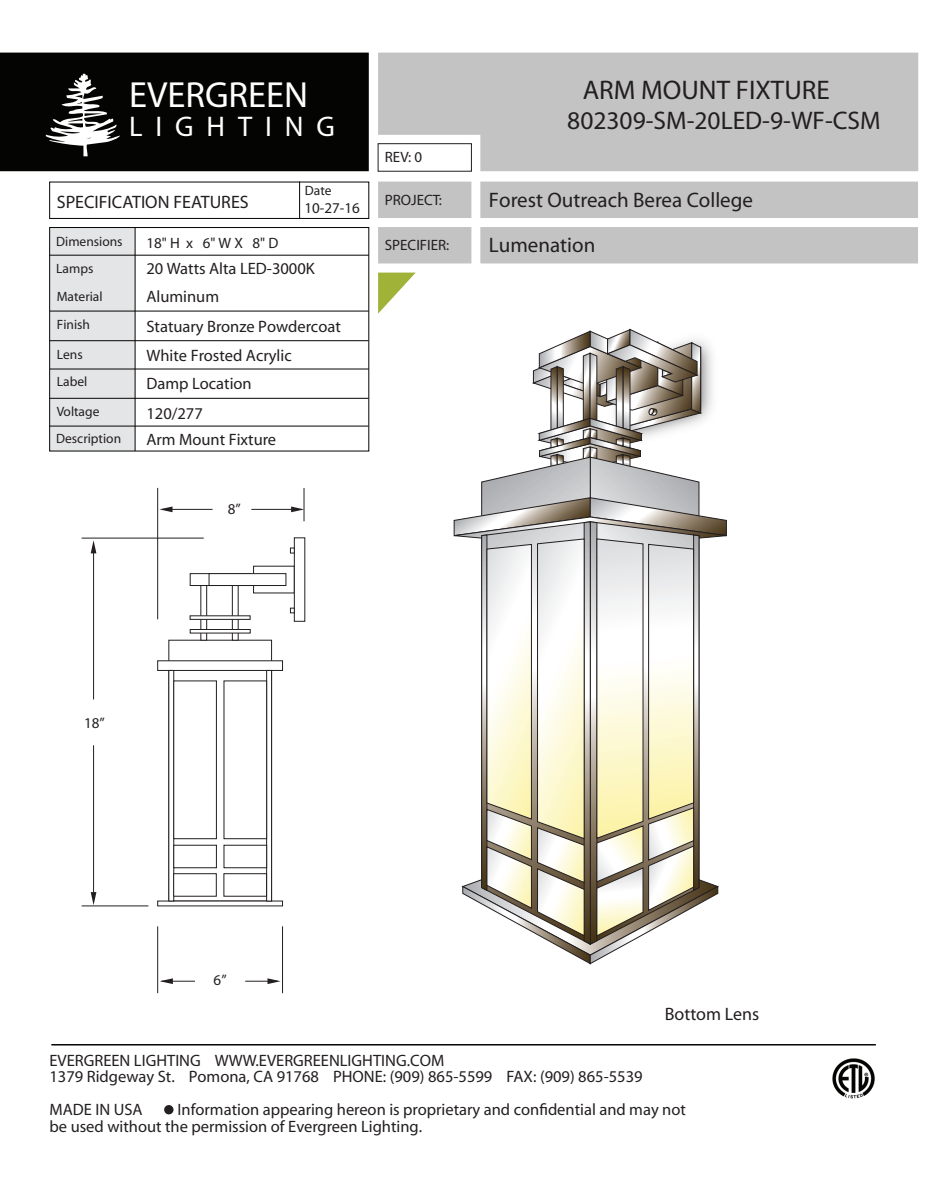
<style>
.page{position:relative;width:942px;height:1188px;background:#fff}
.page>*{position:absolute;margin:0;border:0;box-sizing:border-box;transform-origin:0 0}
.t1{font:700 36.45px "Helvetica Neue LT Com";color:#fff}
.t2{font:500 28.5px "Helvetica Neue LT Com";letter-spacing:.45em;color:#fff}
.t3{font:700 27px "Helvetica Neue LT Com";color:#231f20}
.t4{font:25.5px "Helvetica Neue LT Com";color:#231f20}
.t5{font:700 21px "Helvetica Neue LT Com";color:#231f20}
.t6{font:700 18px "Helvetica Neue LT Com";color:#231f20}
.t7{font:18px "Myriad";color:#231f20}
.t8{font:16.5px/16.5px "Helvetica Neue LT Com";color:#231f20}
.t9{font:700 16.5px "Helvetica Neue LT Com";color:#231f20}
.t10{font:15px "Helvetica Neue LT Com";color:#231f20}
.t11{font:13.5px/27.6px "Helvetica Neue LT Com";color:#231f20}
</style>
<div class="page">
<div style="left:378px;top:53px;width:540px;height:118px;background:#c3c3c3"></div>
<div style="left:378px;top:144px;width:93px;height:27px;background:#fff"></div>
<div style="left:0;top:53px;width:369px;height:118px;background:#040503"></div>
<svg style="left:46px;top:73px;width:74px;height:83px"></svg>
<svg style="left:51px;top:1044px;width:825px;height:2px"></svg>
<div style="left:164px;top:1105px;width:9px;height:9px;background:#231f20;border-radius:50%"></div>
<div style="left:480px;top:182px;width:438px;height:36px;background:#c3c3c3"></div>
<div style="left:378px;top:182px;width:93px;height:36px;background:#c3c3c3"></div>
<div style="left:480px;top:227px;width:438px;height:36px;background:#c3c3c3"></div>
<div style="left:378px;top:227px;width:93px;height:36px;background:#c3c3c3"></div>
<img style="left:832px;top:1058px;width:43px;height:41px">
<svg style="left:378px;top:273px;width:38px;height:41px"></svg>
<img style="left:629px;top:328px;width:84px;height:93px">
<div style="left:49px;top:182px;width:320px;height:37px;border:1px solid #040503"></div>
<svg style="left:299px;top:181px;width:1px;height:38px"></svg>
<svg style="left:49px;top:227px;width:320px;height:225px"></svg>
<svg style="left:591px;top:468px;width:109px;height:29px"></svg>
<svg style="left:481px;top:468px;width:110px;height:29px"></svg>
<svg style="left:453px;top:497px;width:274px;height:467px"></svg>
<svg style="left:533px;top:329px;width:168px;height:139px"></svg>
<svg style="left:245px;top:926px;width:38px;height:68px"></svg>
<svg style="left:157px;top:926px;width:38px;height:68px"></svg>
<svg style="left:81px;top:745px;width:68px;height:162px"></svg>
<div style="left:157px;top:660px;width:126px;height:11px;border:1px solid #231f20"></div>
<div style="left:168px;top:670px;width:6px;height:231px;border:1px solid #231f20"></div>
<div style="left:266px;top:670px;width:6px;height:231px;border:1px solid #231f20"></div>
<div style="left:224px;top:681px;width:43px;height:158px;border:1px solid #231f20"></div>
<div style="left:224px;top:845px;width:43px;height:23px;border:1px solid #231f20"></div>
<div style="left:232px;top:585px;width:6px;height:56px;border:1px solid #231f20"></div>
<div style="left:190px;top:629px;width:61px;height:4px;border:1px solid #231f20"></div>
<hr style="left:190px;top:616px;width:60px;height:3px;background:#fff">
<div style="left:190px;top:615px;width:60px;height:5px;border:1px solid #231f20"></div>
<div style="left:209px;top:573px;width:77px;height:13px;border:1px solid #231f20"></div>
<div style="left:294px;top:537px;width:11px;height:85px;border:1px solid #231f20"></div>
<svg style="left:290px;top:608px;width:5px;height:5px"></svg>
<svg style="left:290px;top:548px;width:5px;height:5px"></svg>
<div style="left:173px;top:681px;width:44px;height:158px;border:1px solid #231f20"></div>
<div style="left:173px;top:845px;width:44px;height:23px;border:1px solid #231f20"></div>
<div style="left:223px;top:873px;width:44px;height:24px;border:1px solid #231f20"></div>
<div style="left:173px;top:873px;width:44px;height:24px;border:1px solid #231f20"></div>
<svg style="left:251px;top:488px;width:54px;height:34px"></svg>
<svg style="left:81px;top:488px;width:132px;height:212px"></svg>
<h1 class="t1" style="left:129px;top:77px;width:180px">EVERGREEN</h1>
<h2 class="t2" style="left:129px;top:112px;width:207px">LIGHTING</h2>
<p class="t10" style="left:385px;top:149px;width:39px">REV: 0</p>
<h3 class="t3" style="left:583px;top:76px;width:248px">ARM MOUNT FIXTURE</h3>
<h3 class="t4" style="left:567px;top:108px;width:315px">802309-SM-20LED-9-WF-CSM</h3>
<p class="t11" style="left:305px;top:177px;width:28px">Date</p>
<p class="t10" style="left:304px;top:200px;width:57px">10-27-16</p>
<p class="t6" style="left:57px;top:193px;width:193px">SPECIFICATION FEATURES</p>
<p class="t5" style="left:489px;top:189px;width:265px">Forest Outreach Berea College</p>
<p class="t11" style="left:56px;top:228px;width:68px">Dimensions</p>
<p class="t10" style="left:146px;top:235px;width:134px">18" H x 6" W X 8" D</p>
<p class="t10" style="left:385px;top:192px;width:58px">PROJECT:</p>
<p class="t10" style="left:385px;top:237px;width:66px">SPECIFIER:</p>
<p class="t5" style="left:489px;top:234px;width:108px">Lumenation</p>
<p class="t11" style="left:56px;top:256px;width:39px">Lamps</p>
<p class="t8" style="left:146px;top:261px;width:170px">20 Watts Alta LED-3000K</p>
<p class="t11" style="left:57px;top:284px;width:47px">Material</p>
<p class="t8" style="left:146px;top:289px;width:74px">Aluminum</p>
<p class="t11" style="left:57px;top:312px;width:35px">Finish</p>
<p class="t8" style="left:146px;top:319px;width:196px">Statuary Bronze Powdercoat</p>
<p class="t11" style="left:57px;top:341px;width:32px">Lens<br>Label</p>
<p class="t8" style="left:146px;top:343px;width:147px;line-height:27.8px">White Frosted Acrylic<br>Damp Location</p>
<p class="t11" style="left:57px;top:398px;width:44px">Voltage</p>
<p class="t8" style="left:146px;top:406px;width:58px">120/277</p>
<p class="t11" style="left:56px;top:425px;width:66px">Description</p>
<p class="t8" style="left:146px;top:432px;width:131px">Arm Mount Fixture</p>
<p class="t10" style="left:84px;top:716px;width:22px">18”</p>
<p class="t10" style="left:228px;top:501px;width:15px">8”</p>
<p class="t10" style="left:214px;top:973px;width:15px">6”</p>
<p class="t7" style="left:664px;top:1005px;width:96px">Bottom Lens</p>
<p class="t9" style="left:50px;top:1052px;width:396px">EVERGREEN LIGHTING WWW.EVERGREENLIGHTING.COM</p>
<p class="t8" style="left:50px;top:1069px;width:594px">1379 Ridgeway St. Pomona, CA 91768 PHONE: (909) 865-5599 FAX: (909) 865-5539</p>
<p class="t9" style="left:49px;top:1102px;width:95px">MADE IN USA</p>
<p class="t8" style="left:50px;top:1102px;width:638px;text-indent:128px">Information appearing hereon is proprietary and confidential and may not be used without the permission of Evergreen Lighting.</p>
</div>
